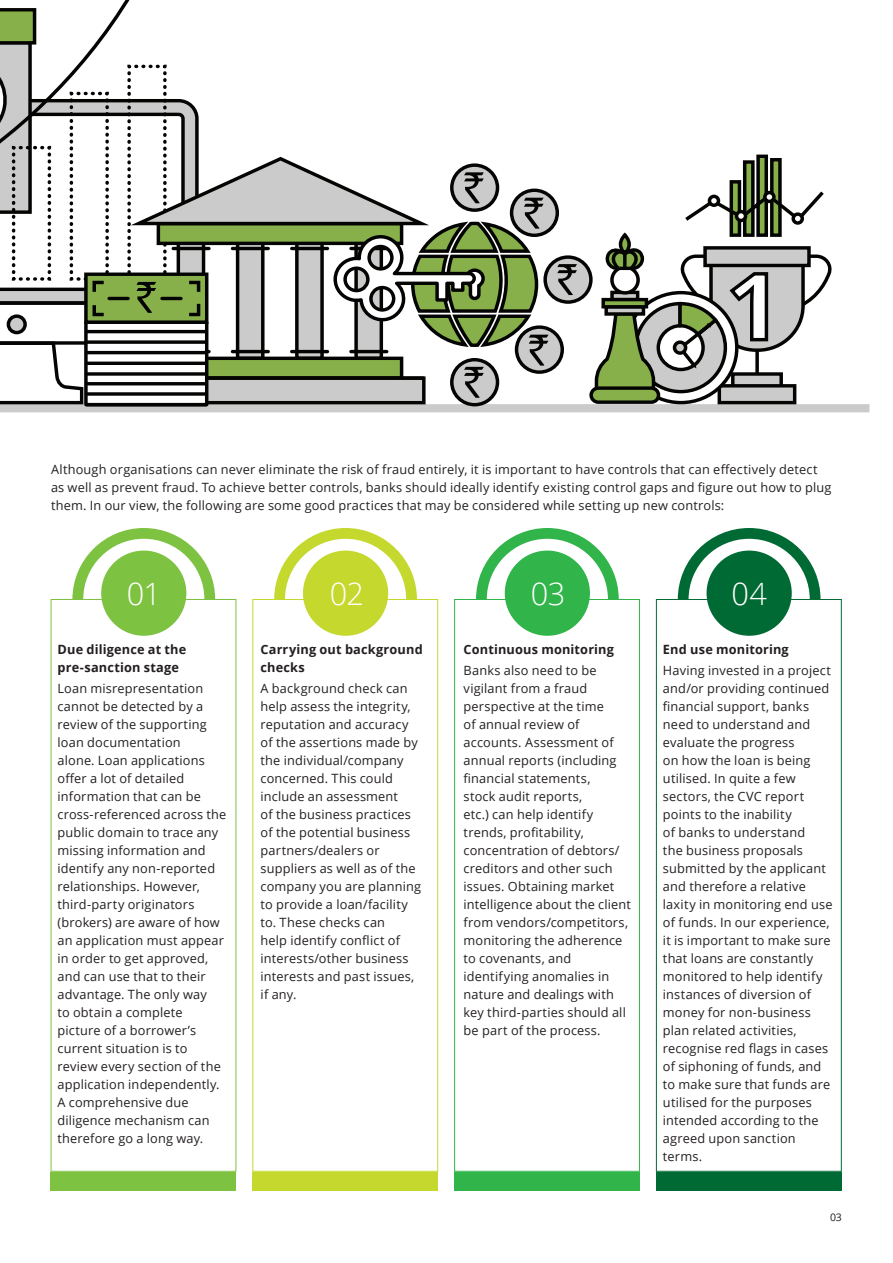
<style>
.page{position:relative;width:893px;height:1263px;background:#fff}
.page>*{position:absolute;margin:0;border:0;box-sizing:border-box;transform-origin:0 0}
.t1{font:300 30.75px "Open Sans";letter-spacing:-.025em;color:#fff}
.t2{font:12.75px/18px "Open Sans";letter-spacing:.015em;color:#231f20}
.t3{font:700 12.75px/18px "Open Sans";letter-spacing:.01em;color:#231f20}
.t4{font:10.5px "Open Sans";color:#231f20}
</style>
<div class="page">
<svg style="left:72px;top:528px;width:143px;height:71px"></svg>
<div style="left:101px;top:550px;width:85px;height:86px;background:#7ec242;border-radius:50%"></div>
<div style="left:51px;top:1172px;width:185px;height:18px;background:#7ec242"></div>
<div style="left:252px;top:599px;width:186px;height:573px;border:1px solid #c4d82d"></div>
<svg style="left:274px;top:528px;width:143px;height:71px"></svg>
<div style="left:303px;top:551px;width:85px;height:85px;background:#c4d82d;border-radius:50%"></div>
<div style="left:252px;top:1172px;width:186px;height:18px;background:#c4d82d"></div>
<div style="left:454px;top:599px;width:186px;height:573px;border:1px solid #31b44a"></div>
<svg style="left:476px;top:528px;width:143px;height:71px"></svg>
<div style="left:505px;top:551px;width:85px;height:85px;background:#31b44a;border-radius:50%"></div>
<div style="left:454px;top:1172px;width:186px;height:18px;background:#31b44a"></div>
<div style="left:656px;top:599px;width:186px;height:573px;border:1px solid #006a35"></div>
<svg style="left:678px;top:528px;width:142px;height:71px"></svg>
<div style="left:707px;top:551px;width:85px;height:85px;background:#006a35;border-radius:50%"></div>
<div style="left:656px;top:1172px;width:186px;height:18px;background:#006a35"></div>
<div style="left:0;top:404px;width:869px;height:8px;background:#cbcbcb"></div>
<div style="left:718px;top:384px;width:78px;height:20px;background:#cbcbcb;border:3px solid #040503"></div>
<svg style="left:0;top:398px;width:770px;height:8px"></svg>
<div style="left:134px;top:376px;width:292px;height:28px;background:#cbcbcb;border:3px solid #040503"></div>
<div style="left:591px;top:388px;width:67px;height:14px;background:#87b04a;border-radius:7px"></div>
<div style="left:589px;top:386px;width:71px;height:18px;border:3px solid #040503;border-radius:7px"></div>
<svg style="left:452px;top:360px;width:45px;height:45px"></svg>
<div style="left:450px;top:358px;width:49px;height:48px;border:3px solid #040503;border-radius:50%"></div>
<div style="left:84px;top:320px;width:124px;height:86px;background:#fff;border:3px solid #040503"></div>
<hr style="left:86px;top:403px;width:121px;height:3px;background:#040503">
<svg style="left:0;top:0;width:832px;height:398px"></svg>
<p class="t2" style="left:51px;top:460px;width:782px">Although organisations can never eliminate the risk of fraud entirely, it is important to have controls that can effectively detect as well as prevent fraud. To achieve better controls, banks should ideally identify existing control gaps and figure out how to plug them. In our view, the following are some good practices that may be considered while setting up new controls:</p>
<h1 class="t1" style="left:127px;top:573px;width:36px">01</h1>
<h1 class="t1" style="left:330px;top:573px;width:36px">02</h1>
<h1 class="t1" style="left:531px;top:573px;width:36px">03</h1>
<h1 class="t1" style="left:731px;top:573px;width:37px">04</h1>
<p class="t3" style="left:58px;top:640px;width:130px">Due diligence at the pre-sanction stage</p>
<p class="t2" style="left:58px;top:679px;width:170px">Loan misrepresentation cannot be detected by a review of the supporting loan documentation<br>alone. Loan applications offer a lot of detailed information that can be cross-referenced across the public domain to trace any missing information and identify any non-reported relationships. However, third-party originators (brokers) are aware of how an application must appear in order to get approved, and can use that to their advantage. The only way<br>to obtain a complete picture of a borrower’s current situation is to review every section of the application independently.<br>A comprehensive due diligence mechanism can therefore go a long way.</p>
<p class="t3" style="left:261px;top:640px;width:164px">Carrying out background checks</p>
<p class="t2" style="left:261px;top:679px;width:162px">A background check can help assess the integrity, reputation and accuracy of the assertions made by the individual/company concerned. This could include an assessment<br>of the business practices of the potential business partners/dealers or suppliers as well as of the company you are planning to provide a loan/facility to. These checks can<br>help identify conflict of interests/other business interests and past issues, if any.</p>
<p class="t3" style="left:464px;top:640px;width:152px">Continuous monitoring</p>
<p class="t2" style="left:464px;top:661px;width:169px">Banks also need to be vigilant from a fraud perspective at the time<br>of annual review of accounts. Assessment of annual reports (including financial statements,<br>stock audit reports,<br>etc.) can help identify trends, profitability, concentration of debtors/ creditors and other such issues. Obtaining market intelligence about the client from vendors/competitors, monitoring the adherence to covenants, and identifying anomalies in nature and dealings with key third-parties should all be part of the process.</p>
<p class="t3" style="left:663px;top:640px;width:127px">End use monitoring</p>
<p class="t2" style="left:663px;top:661px;width:171px">Having invested in a project and/or providing continued financial support, banks need to understand and evaluate the progress<br>on how the loan is being utilised. In quite a few sectors, the CVC report points to the inability<br>of banks to understand<br>the business proposals submitted by the applicant and therefore a relative laxity in monitoring end use of funds. In our experience, it is important to make sure that loans are constantly monitored to help identify instances of diversion of money for non-business plan related activities, recognise red flags in cases of siphoning of funds, and to make sure that funds are utilised for the purposes intended according to the agreed upon sanction terms.</p>
<p class="t4" style="left:830px;top:1210px;width:13px">03</p>
</div>
